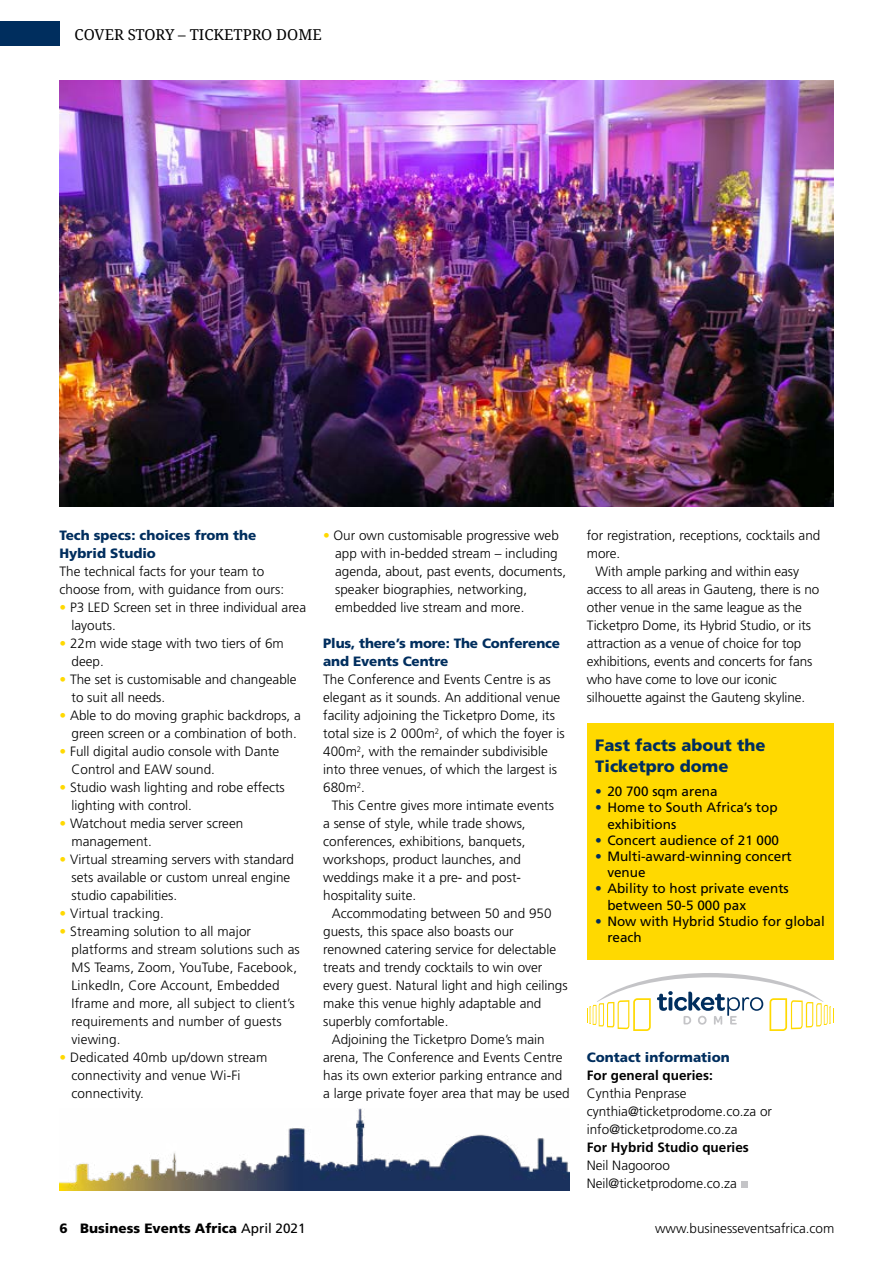
<style>
.page{position:relative;width:893px;height:1263px;background:#fff}
.page>*{position:absolute;margin:0;border:0;box-sizing:border-box;transform-origin:0 0}
.t1{font:900 16.5px/21px "Frutiger LT Std";color:#002e5e}
.t2{font:15px "Droid Serif";color:#000}
.t3{font:300 13.5px/18px "Frutiger LT Std";color:#000}
.t4{font:13.5px/16.2px "Frutiger LT Std";color:#000}
.t5{font:900 13.5px/18px "Frutiger LT Std";color:#002e5e}
.t6{font:700 13.5px "Frutiger LT Std";color:#000}
.t7{font:900 13.5px "Frutiger LT Std";color:#000}
.s1{color:#ffd900}
.s2{color:#002e5e}
.s3{font-weight:400}
</style>
<div class="page">
<div style="left:0;top:21px;width:60px;height:25px;background:#002e5e"></div>
<img style="left:60px;top:81px;width:773px;height:425px">
<div style="left:587px;top:723px;width:246px;height:236px;background:#ffd900"></div>
<img style="left:60px;top:1108px;width:510px;height:83px">
<svg style="left:587px;top:973px;width:247px;height:58px"></svg>
<div style="left:741px;top:1181px;width:6px;height:7px;background:#c4c4c7"></div>
<p class="t2" style="left:75px;top:24px;width:249px">COVER STORY – TICKETPRO DOME</p>
<p class="t5" style="left:60px;top:526px;width:198px">Tech specs: choices from the<br>Hybrid Studio</p>
<p class="t3" style="left:60px;top:563px;width:226px">The technical facts for your team to choose from, with guidance from ours:</p>
<p class="t3" style="left:72px;top:599px;width:236px;text-indent:-12px"><span class="s1">•</span> P3 LED Screen set in three individual area layouts.</p>
<p class="t3" style="left:72px;top:635px;width:214px;text-indent:-12px"><span class="s1">•</span> 22m wide stage with two tiers of 6m deep.</p>
<p class="t3" style="left:72px;top:671px;width:227px;text-indent:-12px"><span class="s1">•</span> The set is customisable and changeable to suit all needs.</p>
<p class="t3" style="left:60px;top:706px;width:243px;text-align:center"><span class="s1">•</span> Able to do moving graphic backdrops, a green screen or a combination of both.</p>
<p class="t3" style="left:72px;top:742px;width:209px;text-indent:-12px"><span class="s1">•</span> Full digital audio console with Dante<br>Control and EAW sound.</p>
<p class="t3" style="left:72px;top:778px;width:215px;text-indent:-12px"><span class="s1">•</span> Studio wash lighting and robe effects lighting with control.</p>
<p class="t3" style="left:72px;top:814px;width:173px;text-indent:-12px"><span class="s1">•</span> Watchout media server screen management.</p>
<p class="t3" style="left:72px;top:850px;width:224px;text-indent:-12px"><span class="s1">•</span> Virtual streaming servers with standard sets available or custom unreal engine studio capabilities.</p>
<p class="t3" style="left:60px;top:904px;width:106px"><span class="s1">•</span> Virtual tracking.</p>
<p class="t3" style="left:72px;top:922px;width:230px;text-indent:-12px"><span class="s1">•</span> Streaming solution to all major platforms and stream solutions such as<br>MS Teams, Zoom, YouTube, Facebook,<br>LinkedIn, Core Account, Embedded<br>Iframe and more, all subject to client’s requirements and number of guests viewing.</p>
<p class="t3" style="left:72px;top:1048px;width:197px;text-indent:-12px"><span class="s1">•</span> Dedicated 40mb up/down stream connectivity and venue Wi-Fi connectivity.</p>
<p class="t3" style="left:335px;top:526px;width:233px;text-indent:-12px"><span class="s1">•</span> Our own customisable progressive web app with in-bedded stream – including agenda, about, past events, documents, speaker biographies, networking, embedded live stream and more.</p>
<p class="t5" style="left:323px;top:634px;width:238px">Plus, there’s more: The Conference and Events Centre</p>
<p class="t3" style="left:323px;top:670px;width:243px">The Conference and Events Centre is as elegant as it sounds. An additional venue facility adjoining the Ticketpro Dome, its total size is 2 000m<sup>2</sup>, of which the foyer is 400m<sup>2</sup>, with the remainder subdivisible into three venues, of which the largest is 680m<sup>2</sup>.</p>
<p class="t3" style="left:323px;top:797px;width:232px;text-indent:9px">This Centre gives more intimate events a sense of style, while trade shows, conferences, exhibitions, banquets, workshops, product launches, and weddings make it a pre- and post&shy;hospitality suite.</p>
<p class="t3" style="left:332px;top:905px;width:221px">Accommodating between 50 and 950</p>
<p class="t3" style="left:323px;top:923px;width:192px">guests, this space also boasts our</p>
<p class="t3" style="left:323px;top:940px;width:235px">renowned catering service for delectable</p>
<p class="t3" style="left:323px;top:958px;width:221px">treats and trendy cocktails to win over</p>
<p class="t3" style="left:323px;top:976px;width:246px">every guest. Natural light and high ceilings</p>
<p class="t3" style="left:323px;top:994px;width:220px">make this venue highly adaptable and</p>
<p class="t3" style="left:323px;top:1012px;width:127px">superbly comfortable.</p>
<p class="t3" style="left:332px;top:1030px;width:215px">Adjoining the Ticketpro Dome’s main</p>
<p class="t3" style="left:323px;top:1048px;width:241px">arena, The Conference and Events Centre</p>
<p class="t3" style="left:323px;top:1066px;width:241px">has its own exterior parking entrance and</p>
<p class="t3" style="left:323px;top:1084px;width:248px">a large private foyer area that may be used</p>
<p class="t3" style="left:587px;top:526px;width:235px">for registration, receptions, cocktails and</p>
<p class="t3" style="left:587px;top:544px;width:35px">more.</p>
<p class="t3" style="left:595px;top:562px;width:205px">With ample parking and within easy</p>
<p class="t3" style="left:587px;top:580px;width:234px">access to all areas in Gauteng, there is no</p>
<p class="t3" style="left:587px;top:598px;width:216px">other venue in the same league as the</p>
<p class="t3" style="left:587px;top:616px;width:226px">Ticketpro Dome, its Hybrid Studio, or its</p>
<p class="t3" style="left:587px;top:634px;width:216px">attraction as a venue of choice for top</p>
<p class="t3" style="left:587px;top:652px;width:227px">exhibitions, events and concerts for fans</p>
<p class="t3" style="left:587px;top:670px;width:192px">who have come to love our iconic</p>
<p class="t3" style="left:587px;top:688px;width:220px">silhouette against the Gauteng skyline.</p>
<p class="t1" style="left:595px;top:735px;width:172px">Fast facts about the<br>Ticketpro dome</p>
<p class="t4" style="left:595px;top:783px;width:124px"><span class="s2">•</span> 20 700 sqm arena</p>
<p class="t4" style="left:607px;top:800px;width:172px;text-indent:-12px"><span class="s2">•</span> Home to South Africa’s top exhibitions</p>
<p class="t4" style="left:595px;top:832px;width:185px"><span class="s2">•</span> Concert audience of 21 000</p>
<p class="t4" style="left:607px;top:848px;width:186px;text-indent:-12px"><span class="s2">•</span> Multi-award-winning concert venue</p>
<p class="t4" style="left:607px;top:881px;width:183px;text-indent:-12px"><span class="s2">•</span> Ability to host private events between 50-5 000 pax</p>
<p class="t4" style="left:607px;top:913px;width:219px;text-indent:-12px"><span class="s2">•</span> Now with Hybrid Studio for global reach</p>
<p class="t5" style="left:587px;top:1048px;width:144px">Contact information</p>
<p class="t6" style="left:587px;top:1067px;width:128px">For general queries:</p>
<p class="t3" style="left:587px;top:1085px;width:187px">Cynthia Penprase cynthia@ticketprodome.co.za or info@ticketprodome.co.za</p>
<p class="t6" style="left:587px;top:1139px;width:164px">For Hybrid Studio queries</p>
<p class="t3" style="left:587px;top:1157px;width:152px">Neil Nagooroo<br>Neil@ticketprodome.co.za</p>
<p class="t7" style="left:60px;top:1220px;width:248px">6 Business Events Africa <span class="s3">April 2021</span></p>
<p class="t3" style="left:655px;top:1220px;width:181px">www.businesseventsafrica.com</p>
</div>
